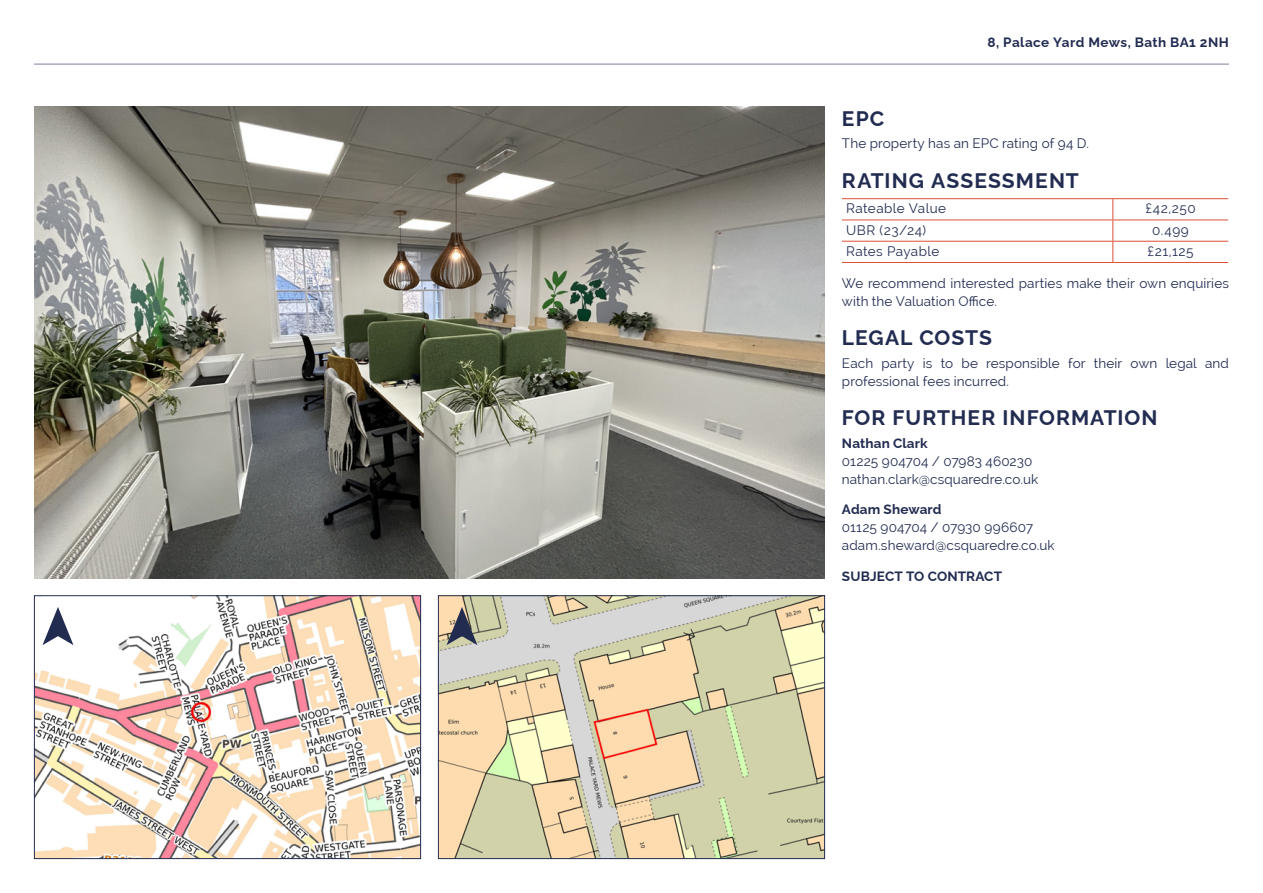
<style>
.page{position:relative;width:1263px;height:893px;background:#fff}
.page>*{position:absolute;margin:0;border:0;box-sizing:border-box;transform-origin:0 0}
.t1{font:700 21px "Raleway";letter-spacing:.05em;color:#222c51}
.t2{font:13.5px/18px "Raleway";letter-spacing:.01em;color:#222c51}
.t3{font:700 13.5px "Raleway";letter-spacing:.015em;color:#222c51}
.t4{font:13.5px "Raleway";letter-spacing:.03em;color:#222c51}
</style>
<div class="page">
<hr style="left:842px;top:198px;width:271px;height:1px;background:#dd4e33">
<hr style="left:1113px;top:198px;width:115px;height:1px;background:#dd4e33">
<svg style="left:842px;top:199px;width:386px;height:63px"></svg>
<hr style="left:842px;top:262px;width:271px;height:1px;background:#dd4e33">
<hr style="left:1113px;top:262px;width:115px;height:1px;background:#dd4e33">
<hr style="left:34px;top:64px;width:1195px;height:1px;background:#827e99">
<img style="left:34px;top:106px;width:791px;height:472px">
<img style="left:36px;top:597px;width:383px;height:260px">
<div style="left:34px;top:595px;width:387px;height:264px;border:1px solid #222c51"></div>
<img style="left:440px;top:597px;width:383px;height:260px">
<div style="left:438px;top:595px;width:387px;height:264px;border:1px solid #222c51"></div>
<svg style="left:43px;top:607px;width:30px;height:38px"></svg>
<svg style="left:446px;top:607px;width:31px;height:38px"></svg>
<p class="t3" style="left:987px;top:31px;width:243px">8, Palace Yard Mews, Bath BA1 2NH</p>
<h1 class="t1" style="left:842px;top:102px;width:44px">EPC</h1>
<p class="t2" style="left:842px;top:135px;width:249px">The property has an EPC rating of 94 D.</p>
<h1 class="t1" style="left:842px;top:164px;width:238px">RATING ASSESSMENT</h1>
<p class="t4" style="left:846px;top:201px;width:101px">Rateable Value</p>
<p class="t2" style="left:1145px;top:200px;width:52px">£42,250</p>
<p class="t2" style="left:846px;top:221px;width:82px">UBR (23/24)</p>
<p class="t2" style="left:1152px;top:221px;width:38px">0.499</p>
<p class="t2" style="left:846px;top:242px;width:95px">Rates Payable</p>
<p class="t2" style="left:1148px;top:242px;width:47px">£21,125</p>
<p class="t2" style="left:842px;top:274px;width:388px">We recommend interested parties make their own enquiries with the Valuation Office.</p>
<h1 class="t1" style="left:842px;top:321px;width:151px">LEGAL COSTS</h1>
<p class="t2" style="left:842px;top:354px;width:388px">Each party is to be responsible for their own legal and professional fees incurred.</p>
<h1 class="t1" style="left:842px;top:401px;width:317px">FOR FURTHER INFORMATION</h1>
<p class="t3" style="left:842px;top:432px;width:87px">Nathan Clark</p>
<p class="t2" style="left:842px;top:452px;width:198px">01225 904704 / 07983 460230 nathan.clark@csquaredre.co.uk</p>
<p class="t3" style="left:842px;top:499px;width:101px">Adam Sheward</p>
<p class="t2" style="left:842px;top:519px;width:214px">01125 904704 / 07930 996607 adam.sheward@csquaredre.co.uk</p>
<p class="t3" style="left:842px;top:566px;width:162px">SUBJECT TO CONTRACT</p>
</div>
